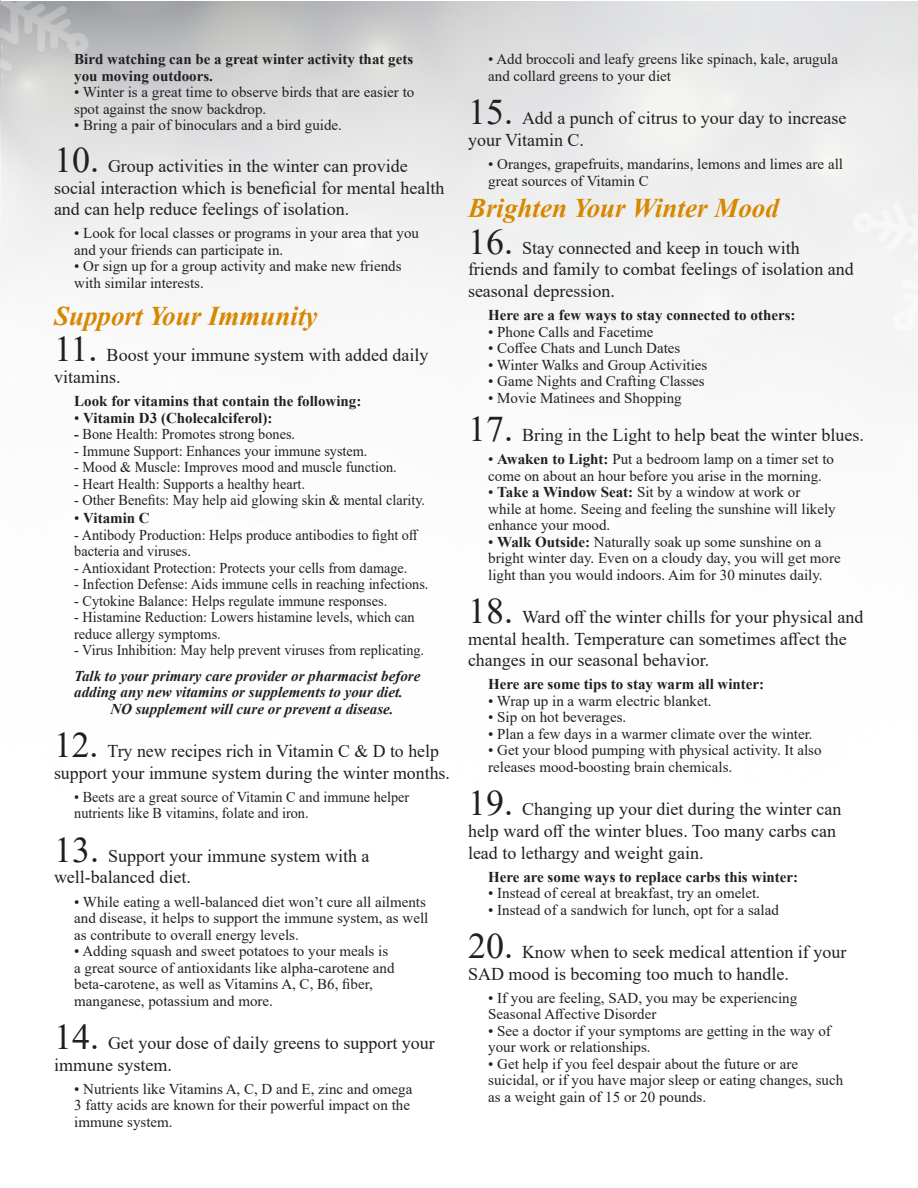
<style>
.page{position:relative;width:918px;height:1188px;background:#fff}
.page>*{position:absolute;margin:0;border:0;box-sizing:border-box;transform-origin:0 0}
.Newsletter_Paragraph_Style{font:italic 700 27px "Times New Roman";color:#d78800}
.Newsletter_Paragraph_Style-2{font:18px/21.6px "Times New Roman";color:#231f20}
.Newsletter_Paragraph_Style-3{font:15px/16.5px "Times New Roman";color:#231f20}
.Newsletter_Paragraph_Style-4{font:15px/16.5px "Times New Roman";color:#231f20;scale:.95 1}
.Newsletter_Paragraph_Style-5{font:700 15px/16.5px "Times New Roman";color:#231f20}
.Newsletter_Paragraph_Style-6{font:italic 700 15px "Times New Roman";color:#231f20}
.s1{font-size:36px}
.s2{font-weight:400}
.s3{font-weight:700}
.s4{font-weight:700;font-style:italic}
</style>
<div class="page">
<p class="Newsletter_Paragraph_Style-5" style="left:74px;top:50px;width:340px">Bird watching can be a great winter activity that gets you moving outdoors.</p>
<p class="Newsletter_Paragraph_Style-3" style="left:74px;top:83px;width:342px">• Winter is a great time to observe birds that are easier to spot against the snow backdrop.</p>
<p class="Newsletter_Paragraph_Style-3" style="left:74px;top:116px;width:269px">• Bring a pair of binoculars and a bird guide.</p>
<p class="Newsletter_Paragraph_Style-2" style="left:54px;top:155px;width:392px"><span class="s1">10.</span> Group activities in the winter can provide social interaction which is beneficial for mental health and can help reduce feelings of isolation.</p>
<p class="Newsletter_Paragraph_Style-3" style="left:74px;top:225px;width:346px">• Look for local classes or programs in your area that you and your friends can participate in.</p>
<p class="Newsletter_Paragraph_Style-3" style="left:74px;top:258px;width:329px">• Or sign up for a group activity and make new friends with similar interests.</p>
<p class="Newsletter_Paragraph_Style" style="left:54px;top:297px;width:265px">Support Your Immunity</p>
<p class="Newsletter_Paragraph_Style-2" style="left:54px;top:344px;width:376px"><span class="s1">11.</span> Boost your immune system with added daily vitamins.</p>
<p class="Newsletter_Paragraph_Style-5" style="left:74px;top:392px;width:289px">Look for vitamins that contain the following:</p>
<p class="Newsletter_Paragraph_Style-5" style="left:74px;top:409px;width:200px"><span class="s2">•</span> Vitamin D3 (Cholecalciferol):</p>
<p class="Newsletter_Paragraph_Style-4" style="left:74px;top:425px;width:234px"><span class="s3">-</span> Bone Health: Promotes strong bones.</p>
<p class="Newsletter_Paragraph_Style-4" style="left:74px;top:442px;width:310px">- Immune Support: Enhances your immune system.</p>
<p class="Newsletter_Paragraph_Style-4" style="left:74px;top:458px;width:341px">- Mood &amp; Muscle: Improves mood and muscle function.</p>
<p class="Newsletter_Paragraph_Style-4" style="left:74px;top:475px;width:244px">- Heart Health: Supports a healthy heart.</p>
<p class="Newsletter_Paragraph_Style-4" style="left:74px;top:491px;width:371px">- Other Benefits: May help aid glowing skin &amp; mental clarity.</p>
<p class="Newsletter_Paragraph_Style-5" style="left:74px;top:509px;width:77px"><span class="s2">•</span> Vitamin C</p>
<p class="Newsletter_Paragraph_Style-4" style="left:74px;top:526px;width:364px">- Antibody Production: Helps produce antibodies to fight off bacteria and viruses.</p>
<p class="Newsletter_Paragraph_Style-4" style="left:74px;top:559px;width:352px">- Antioxidant Protection: Protects your cells from damage.</p>
<p class="Newsletter_Paragraph_Style-4" style="left:74px;top:575px;width:374px">- Infection Defense: Aids immune cells in reaching infections.</p>
<p class="Newsletter_Paragraph_Style-4" style="left:74px;top:592px;width:331px">- Cytokine Balance: Helps regulate immune responses.</p>
<p class="Newsletter_Paragraph_Style-4" style="left:74px;top:608px;width:360px">- Histamine Reduction: Lowers histamine levels, which can reduce allergy symptoms.</p>
<p class="Newsletter_Paragraph_Style-4" style="left:74px;top:637px;width:370px;line-height:25.5px">- Virus Inhibition: May help prevent viruses from replicating.<br><span class="s4">Talk to your primary care provider or pharmacist before</span></p>
<p class="Newsletter_Paragraph_Style-6" style="left:74px;top:682px;width:330px">adding any new vitamins or supplements to your diet.</p>
<p class="Newsletter_Paragraph_Style-6" style="left:110px;top:698px;width:285px">NO supplement will cure or prevent a disease.</p>
<p class="Newsletter_Paragraph_Style-2" style="left:54px;top:740px;width:397px"><span class="s1">12.</span> Try new recipes rich in Vitamin C &amp; D to help support your immune system during the winter months.</p>
<p class="Newsletter_Paragraph_Style-4" style="left:74px;top:788px;width:354px">• Beets are a great source of Vitamin C and immune helper nutrients like B vitamins, folate and iron.</p>
<p class="Newsletter_Paragraph_Style-2" style="left:54px;top:844px;width:317px"><span class="s1">13.</span> Support your immune system with a well-balanced diet.</p>
<p class="Newsletter_Paragraph_Style-3" style="left:74px;top:893px;width:356px">• While eating a well-balanced diet won’t cure all ailments and disease, it helps to support the immune system, as well as contribute to overall energy levels.</p>
<p class="Newsletter_Paragraph_Style-3" style="left:74px;top:942px;width:322px">• Adding squash and sweet potatoes to your meals is a great source of antioxidants like alpha-carotene and beta-carotene, as well as Vitamins A, C, B6, fiber, manganese, potassium and more.</p>
<p class="Newsletter_Paragraph_Style-2" style="left:54px;top:1032px;width:382px"><span class="s1">14.</span> Get your dose of daily greens to support your immune system.</p>
<p class="Newsletter_Paragraph_Style-3" style="left:74px;top:1080px;width:340px">• Nutrients like Vitamins A, C, D and E, zinc and omega<br>3 fatty acids are known for their powerful impact on the immune system.</p>
<p class="Newsletter_Paragraph_Style-3" style="left:488px;top:51px;width:351px">• Add broccoli and leafy greens like spinach, kale, arugula and collard greens to your diet</p>
<p class="Newsletter_Paragraph_Style-2" style="left:468px;top:107px;width:380px"><span class="s1">15.</span> Add a punch of citrus to your day to increase your Vitamin C.</p>
<p class="Newsletter_Paragraph_Style-3" style="left:488px;top:155px;width:356px">• Oranges, grapefruits, mandarins, lemons and limes are all great sources of Vitamin C</p>
<p class="Newsletter_Paragraph_Style" style="left:468px;top:189px;width:312px">Brighten Your Winter Mood</p>
<p class="Newsletter_Paragraph_Style-2" style="left:468px;top:236px;width:387px"><span class="s1">16.</span> Stay connected and keep in touch with friends and family to combat feelings of isolation and seasonal depression.</p>
<p class="Newsletter_Paragraph_Style-5" style="left:488px;top:306px;width:309px">Here are a few ways to stay connected to others:</p>
<p class="Newsletter_Paragraph_Style-3" style="left:488px;top:323px;width:167px">• Phone Calls and Facetime</p>
<p class="Newsletter_Paragraph_Style-3" style="left:488px;top:339px;width:194px">• Coffee Chats and Lunch Dates</p>
<p class="Newsletter_Paragraph_Style-3" style="left:488px;top:356px;width:221px">• Winter Walks and Group Activities</p>
<p class="Newsletter_Paragraph_Style-3" style="left:488px;top:372px;width:218px">• Game Nights and Crafting Classes</p>
<p class="Newsletter_Paragraph_Style-3" style="left:488px;top:389px;width:195px">• Movie Matinees and Shopping</p>
<p class="Newsletter_Paragraph_Style-2" style="left:468px;top:424px;width:397px"><span class="s1">17.</span> Bring in the Light to help beat the winter blues.</p>
<p class="Newsletter_Paragraph_Style-3" style="left:488px;top:450px;width:347px">• <span class="s3">Awaken to Light:</span> Put a bedroom lamp on a timer set to come on about an hour before you arise in the morning.</p>
<p class="Newsletter_Paragraph_Style-3" style="left:488px;top:483px;width:349px">• <span class="s3">Take a Window Seat:</span> Sit by a window at work or while at home. Seeing and feeling the sunshine will likely enhance your mood.</p>
<p class="Newsletter_Paragraph_Style-3" style="left:488px;top:533px;width:354px">• <span class="s3">Walk Outside:</span> Naturally soak up some sunshine on a bright winter day. Even on a cloudy day, you will get more light than you would indoors. Aim for 30 minutes daily.</p>
<p class="Newsletter_Paragraph_Style-2" style="left:468px;top:606px;width:397px"><span class="s1">18.</span> Ward off the winter chills for your physical and mental health. Temperature can sometimes affect the changes in our seasonal behavior.</p>
<p class="Newsletter_Paragraph_Style-5" style="left:488px;top:676px;width:278px">Here are some tips to stay warm all winter:</p>
<p class="Newsletter_Paragraph_Style-3" style="left:488px;top:692px;width:225px">• Wrap up in a warm electric blanket.</p>
<p class="Newsletter_Paragraph_Style-3" style="left:488px;top:709px;width:140px">• Sip on hot beverages.</p>
<p class="Newsletter_Paragraph_Style-3" style="left:488px;top:725px;width:326px">• Plan a few days in a warmer climate over the winter.</p>
<p class="Newsletter_Paragraph_Style-3" style="left:488px;top:742px;width:335px">• Get your blood pumping with physical activity. It also releases mood-boosting brain chemicals.</p>
<p class="Newsletter_Paragraph_Style-2" style="left:468px;top:798px;width:375px"><span class="s1">19.</span> Changing up your diet during the winter can help ward off the winter blues. Too many carbs can lead to lethargy and weight gain.</p>
<p class="Newsletter_Paragraph_Style-5" style="left:488px;top:868px;width:311px">Here are some ways to replace carbs this winter:</p>
<p class="Newsletter_Paragraph_Style-3" style="left:488px;top:885px;width:273px">• Instead of cereal at breakfast, try an omelet.</p>
<p class="Newsletter_Paragraph_Style-3" style="left:488px;top:901px;width:292px">• Instead of a sandwich for lunch, opt for a salad</p>
<p class="Newsletter_Paragraph_Style-2" style="left:468px;top:941px;width:380px"><span class="s1">20.</span> Know when to seek medical attention if your<br>SAD mood is becoming too much to handle.</p>
<p class="Newsletter_Paragraph_Style-3" style="left:488px;top:989px;width:310px">• If you are feeling, SAD, you may be experiencing<br>Seasonal Affective Disorder</p>
<p class="Newsletter_Paragraph_Style-3" style="left:488px;top:1022px;width:344px">• See a doctor if your symptoms are getting in the way of your work or relationships.</p>
<p class="Newsletter_Paragraph_Style-3" style="left:488px;top:1055px;width:356px">• Get help if you feel despair about the future or are suicidal, or if you have major sleep or eating changes, such as a weight gain of 15 or 20 pounds.</p>
</div>
